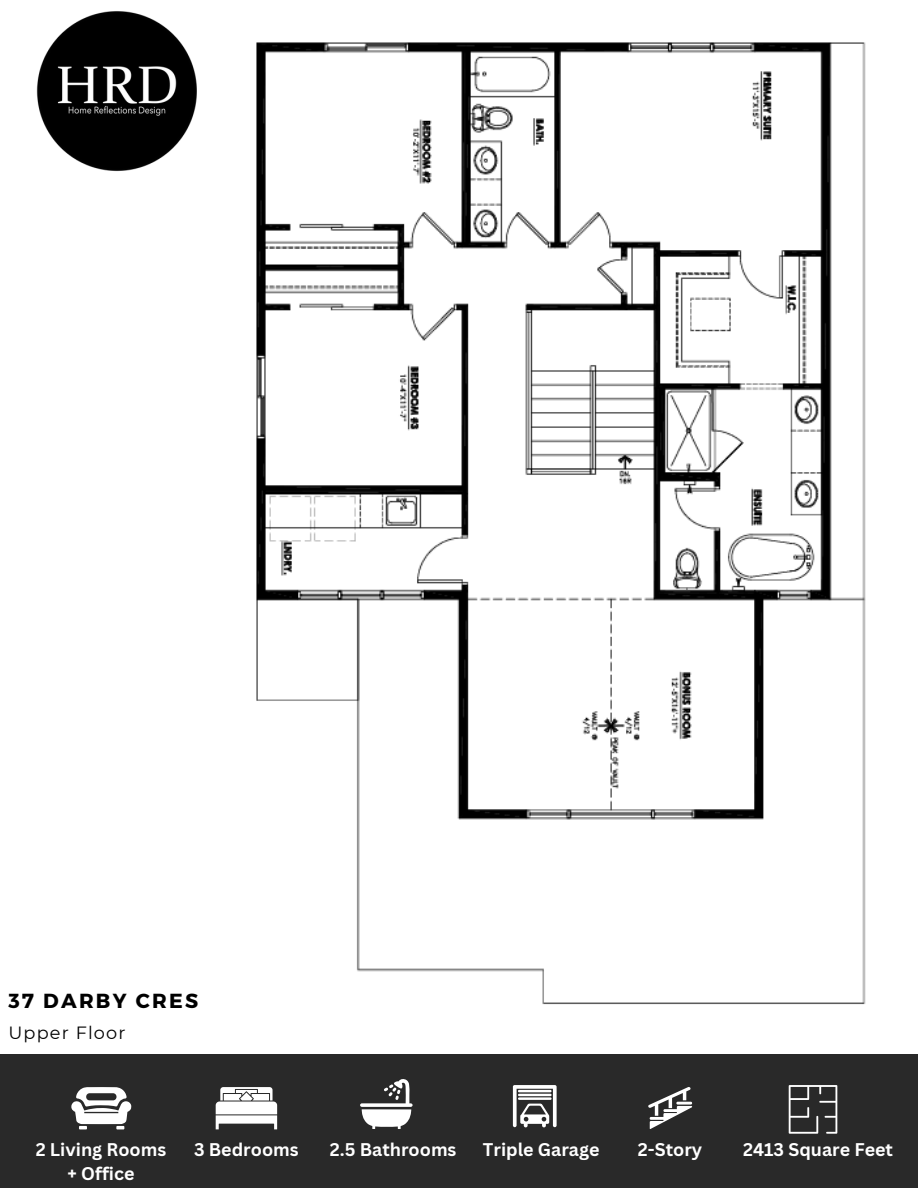
<style>
.page{position:relative;width:918px;height:1188px;background:#fff}
.page>*{position:absolute;margin:0;border:0;box-sizing:border-box;transform-origin:0 0}
.t1{font:700 20.4px "Montserrat";letter-spacing:.11em;color:#000}
.t2{font:700 17.85px/24.3px "Canva Sans";color:#fff;text-align:center}
.t3{font:17.7px "Montserrat";letter-spacing:.065em;color:#000}
</style>
<div class="page">
<img style="left:36px;top:11px;width:161px;height:161px">
<img style="left:256px;top:42px;width:610px;height:963px">
<div style="left:0;top:1054px;width:918px;height:134px;background:#292929"></div>
<svg style="left:71px;top:1087px;width:60px;height:42px"></svg>
<svg style="left:216px;top:1087px;width:61px;height:42px"></svg>
<svg style="left:360px;top:1079px;width:53px;height:50px"></svg>
<svg style="left:513px;top:1085px;width:44px;height:42px"></svg>
<svg style="left:648px;top:1087px;width:44px;height:42px"></svg>
<svg style="left:789px;top:1085px;width:48px;height:48px"></svg>
<p class="t1" style="left:8px;top:988px;width:191px">37 DARBY CRES</p>
<p class="t3" style="left:8px;top:1022px;width:119px">Upper Floor</p>
<h1 class="t2" style="left:36px;top:1137px;width:132px">2 Living Rooms + Office</h1>
<h2 class="t2" style="left:194px;top:1137px;width:106px">3 Bedrooms</h2>
<p class="t2" style="left:330px;top:1137px;width:128px">2.5 Bathrooms</p>
<p class="t2" style="left:483px;top:1137px;width:118px">Triple Garage</p>
<p class="t2" style="left:638px;top:1137px;width:66px">2-Story</p>
<h2 class="t2" style="left:743px;top:1137px;width:151px">2413 Square Feet</h2>
</div>
